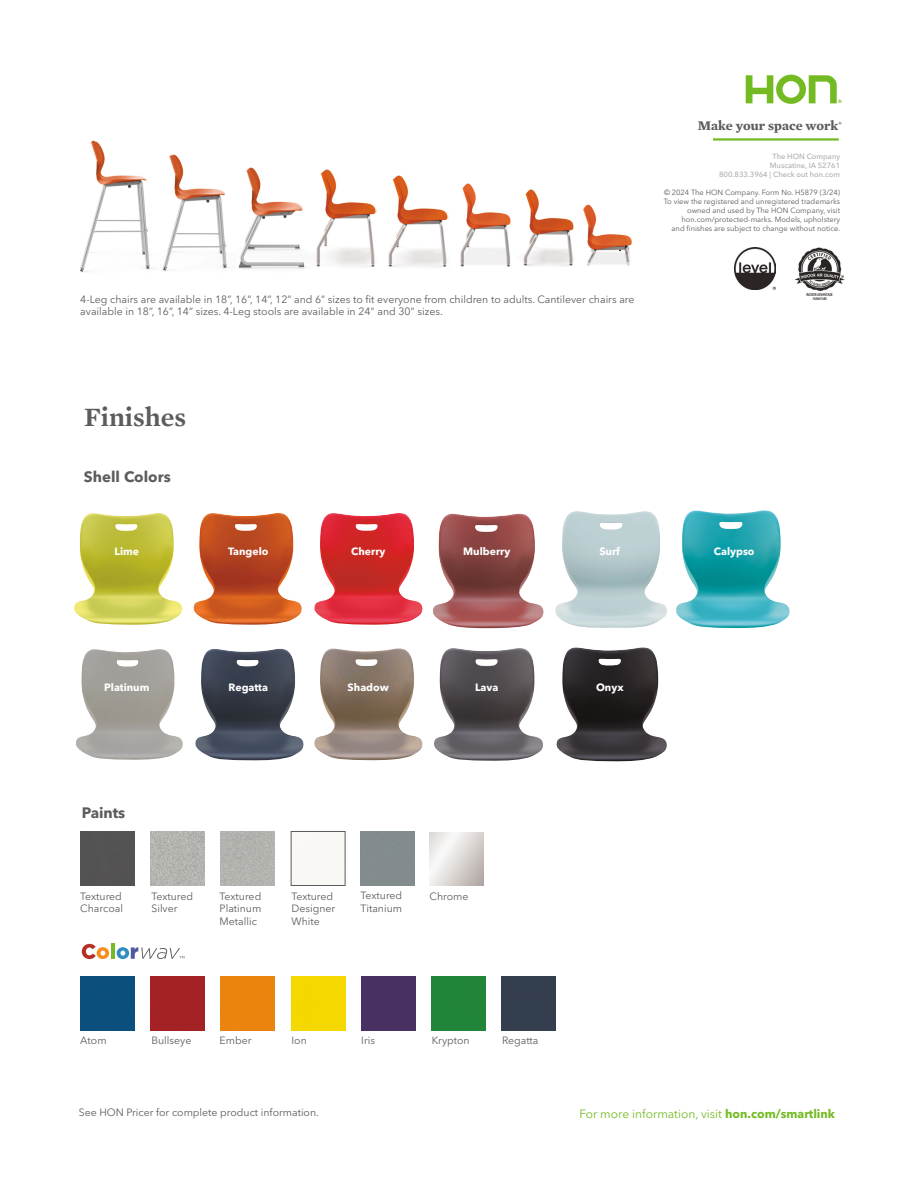
<style>
.page{position:relative;width:918px;height:1188px;background:#fff}
.page>*{position:absolute;margin:0;border:0;box-sizing:border-box;transform-origin:0 0}
.t1{font:600 27px "Mercury Text G1";color:#5b5c5c}
.t2{font:700 15px "Avenir Next LT Pro";color:#5b5c5c}
.t3{font:700 13.5px "Mercury Text G1";color:#5b5c5c}
.t4{font:12px "Avenir Next LT Pro";color:#74bb23}
.t5{font:10.5px/12.6px "Avenir Next LT Pro";color:#5b5c5c}
.t6{font:700 10.5px "Avenir Next LT Pro";color:#fff}
.t7{font:7.5px/9px "Avenir Next LT Pro";color:#5b5c5c;text-align:right}
.t8{font:500 7.5px/9px "Avenir Next LT Pro";color:#acadad;text-align:right}
.s1{font-weight:700}
</style>
<div class="page">
<img style="left:80px;top:140px;width:73px;height:133px">
<img style="left:162px;top:154px;width:68px;height:117px">
<img style="left:238px;top:167px;width:69px;height:102px">
<img style="left:556px;top:647px;width:111px;height:115px">
<img style="left:562px;top:511px;width:15px;height:86px">
<img style="left:433px;top:513px;width:111px;height:115px">
<img style="left:676px;top:510px;width:114px;height:118px">
<img style="left:434px;top:648px;width:109px;height:113px">
<img style="left:74px;top:513px;width:109px;height:112px">
<img style="left:76px;top:649px;width:107px;height:111px">
<img style="left:195px;top:648px;width:109px;height:113px">
<img style="left:193px;top:513px;width:109px;height:112px">
<img style="left:314px;top:648px;width:109px;height:112px">
<img style="left:314px;top:513px;width:109px;height:112px">
<img style="left:583px;top:204px;width:49px;height:62px">
<img style="left:523px;top:189px;width:51px;height:77px">
<img style="left:460px;top:183px;width:51px;height:84px">
<img style="left:461px;top:184px;width:49px;height:82px">
<img style="left:389px;top:176px;width:58px;height:92px">
<img style="left:316px;top:168px;width:61px;height:98px">
<img style="left:317px;top:170px;width:58px;height:97px">
<img style="left:794px;top:248px;width:51px;height:51px">
<img style="left:734px;top:248px;width:42px;height:41px">
<div style="left:80px;top:831px;width:54px;height:54px;background:#545352"></div>
<div style="left:80px;top:976px;width:54px;height:54px;background:#0b4f7d"></div>
<img style="left:151px;top:831px;width:54px;height:54px">
<div style="left:151px;top:976px;width:54px;height:54px;background:#a42224"></div>
<img style="left:221px;top:831px;width:54px;height:54px">
<div style="left:221px;top:976px;width:54px;height:54px;background:#ea840e"></div>
<div style="left:291px;top:831px;width:54px;height:55px;border:1px solid #5b5c5c"></div>
<div style="left:291px;top:976px;width:54px;height:54px;background:#f4d800"></div>
<div style="left:361px;top:976px;width:54px;height:54px;background:#493062"></div>
<div style="left:432px;top:976px;width:54px;height:54px;background:#21843a"></div>
<div style="left:502px;top:976px;width:54px;height:54px;background:#343e4f"></div>
<svg style="left:82px;top:944px;width:27px;height:15px"></svg>
<hr style="left:111px;top:944px;width:4px;height:15px;background:#74bb23">
<svg style="left:117px;top:947px;width:67px;height:12px"></svg>
<svg style="left:746px;top:75px;width:96px;height:29px"></svg>
<hr style="left:713px;top:138px;width:126px;height:3px;background:#74bb23">
<p class="t3" style="left:698px;top:115px;width:145px">Make your space work<sup>®</sup></p>
<p class="t5" style="left:80px;top:293px;width:556px;line-height:12px">4-Leg chairs are available in 18”, 16”, 14”, 12” and 6” sizes to fit everyone from children to adults. Cantilever chairs are available in 18”, 16”, 14” sizes. 4-Leg stools are available in 24" and 30" sizes.</p>
<p class="t8" style="left:719px;top:152px;width:122px">The HON Company<br>Muscatine, IA 52761<br>800.833.3964 | Check out hon.com</p>
<p class="t7" style="left:664px;top:188px;width:178px">© 2024 The HON Company. Form No. H5879 (3/24)<br>To view the registered and unregistered trademarks owned and used by The HON Company, visit hon.com/protected-marks. Models, upholstery<br>and finishes are subject to change without notice.</p>
<h1 class="t1" style="left:84px;top:397px;width:104px">Finishes</h1>
<h2 class="t2" style="left:84px;top:467px;width:88px">Shell Colors</h2>
<p class="t6" style="left:115px;top:545px;width:26px">Lime</p>
<p class="t6" style="left:228px;top:545px;width:42px">Tangelo</p>
<p class="t6" style="left:351px;top:545px;width:36px">Cherry</p>
<p class="t6" style="left:463px;top:545px;width:49px">Mulberry</p>
<p class="t6" style="left:599px;top:545px;width:22px">Surf</p>
<p class="t6" style="left:714px;top:545px;width:42px">Calypso</p>
<p class="t6" style="left:104px;top:681px;width:47px">Platinum</p>
<p class="t6" style="left:229px;top:681px;width:41px">Regatta</p>
<p class="t6" style="left:348px;top:681px;width:43px">Shadow</p>
<p class="t6" style="left:475px;top:681px;width:25px">Lava</p>
<p class="t6" style="left:596px;top:681px;width:29px">Onyx</p>
<h2 class="t2" style="left:82px;top:804px;width:45px">Paints</h2>
<p class="t5" style="left:80px;top:890px;width:44px">Textured<br>Charcoal</p>
<p class="t5" style="left:151px;top:890px;width:43px">Textured<br>Silver</p>
<p class="t5" style="left:220px;top:890px;width:43px;text-align:justify">Textured Platinum Metallic</p>
<p class="t5" style="left:292px;top:890px;width:45px">Textured<br>Designer<br>White</p>
<p class="t5" style="left:361px;top:889px;width:43px">Textured<br>Titanium</p>
<p class="t5" style="left:429px;top:890px;width:40px">Chrome</p>
<p class="t5" style="left:80px;top:1034px;width:28px">Atom</p>
<p class="t5" style="left:151px;top:1034px;width:41px">Bullseye</p>
<p class="t5" style="left:361px;top:1034px;width:15px">Iris</p>
<p class="t5" style="left:502px;top:1034px;width:38px">Regatta</p>
<p class="t5" style="left:220px;top:1034px;width:33px">Ember</p>
<p class="t5" style="left:292px;top:1034px;width:17px">Ion</p>
<p class="t5" style="left:432px;top:1034px;width:40px">Krypton</p>
<p class="t5" style="left:79px;top:1107px;width:242px">See HON Pricer for complete product information.</p>
<p class="t4" style="left:580px;top:1106px;width:257px">For more information, visit <span class="s1">hon.com/smartlink</span></p>
</div>
